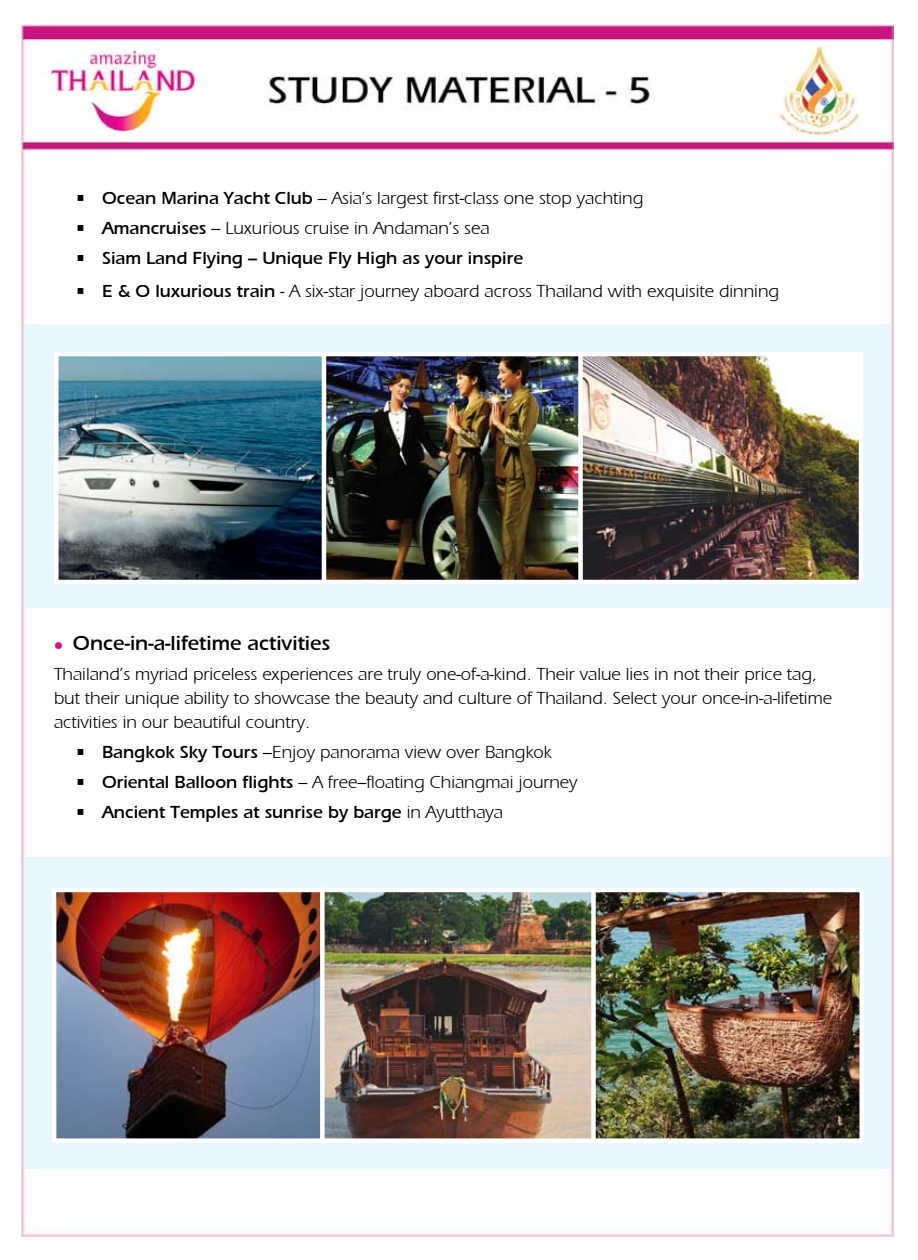
<style>
.page{position:relative;width:918px;height:1260px;background:#fff}
.page>*{position:absolute;margin:0;border:0;box-sizing:border-box;transform-origin:0 0}
.t1{font:21px "Aquiline Book Bold SWFTE";color:#000}
.t2{font:18px/24px "Aquiline Book Regular SWFTE";color:#000}
.t3{font:18px "Aquiline Book Bold SWFTE";color:#000}
.s1{font-family:"Aquiline Book Bold SWFTE"}
.s2{color:#ca1682}
.s3{font-family:"Aquiline Book Regular SWFTE"}
</style>
<div class="page">
<img style="left:22px;top:24px;width:872px;height:1211px">
<div style="left:24px;top:324px;width:866px;height:284px;background:#e6f8fd"></div>
<img style="left:326px;top:357px;width:252px;height:222px">
<div style="left:319px;top:352px;width:272px;height:232px;border:4px solid #fff"></div>
<img style="left:583px;top:357px;width:275px;height:222px">
<div style="left:578px;top:352px;width:285px;height:232px;border:4px solid #fff"></div>
<img style="left:59px;top:357px;width:262px;height:222px">
<div style="left:54px;top:352px;width:272px;height:232px;border:4px solid #fff"></div>
<div style="left:24px;top:857px;width:866px;height:311px;background:#e6f8fd"></div>
<img style="left:57px;top:892px;width:263px;height:245px">
<div style="left:52px;top:887px;width:276px;height:255px;border:4px solid #fff"></div>
<img style="left:596px;top:892px;width:263px;height:245px">
<div style="left:588px;top:887px;width:276px;height:255px;border:4px solid #fff"></div>
<img style="left:325px;top:892px;width:266px;height:245px">
<div style="left:320px;top:887px;width:276px;height:255px;border:4px solid #fff"></div>
<p class="t2" style="left:75px;top:186px;width:570px"><span class="s1">• Ocean Marina Yacht Club</span> – Asia’s largest first-class one stop yachting</p>
<p class="t2" style="left:75px;top:216px;width:416px"><span class="s1">• Amancruises</span> – Luxurious cruise in Andaman’s sea</p>
<p class="t3" style="left:75px;top:247px;width:450px">• Siam Land Flying – Unique Fly High as your inspire</p>
<p class="t2" style="left:75px;top:278px;width:706px"><span class="s1">• E &amp; O luxurious train</span> - A six-star journey aboard across Thailand with exquisite dinning</p>
<p class="t1" style="left:54px;top:630px;width:278px"><span class="s2">●</span> Once-in-a-lifetime activities</p>
<p class="t2" style="left:54px;top:661px;width:780px">Thailand’s myriad priceless experiences are truly one-of-a-kind. Their value lies in not their price tag, but their unique ability to showcase the beauty and culture of Thailand. Select your once-in-a-lifetime activities in our beautiful country.</p>
<p class="t2" style="left:75px;top:740px;width:478px"><span class="s1">• Bangkok Sky Tours</span> –Enjoy panorama view over Bangkok</p>
<p class="t2" style="left:75px;top:770px;width:504px"><span class="s1">• Oriental Balloon flights</span> – A free–floating Chiangmai journey</p>
<p class="t3" style="left:75px;top:801px;width:430px">• Ancient Temples at sunrise by barge <span class="s3">in Ayutthaya</span></p>
</div>
